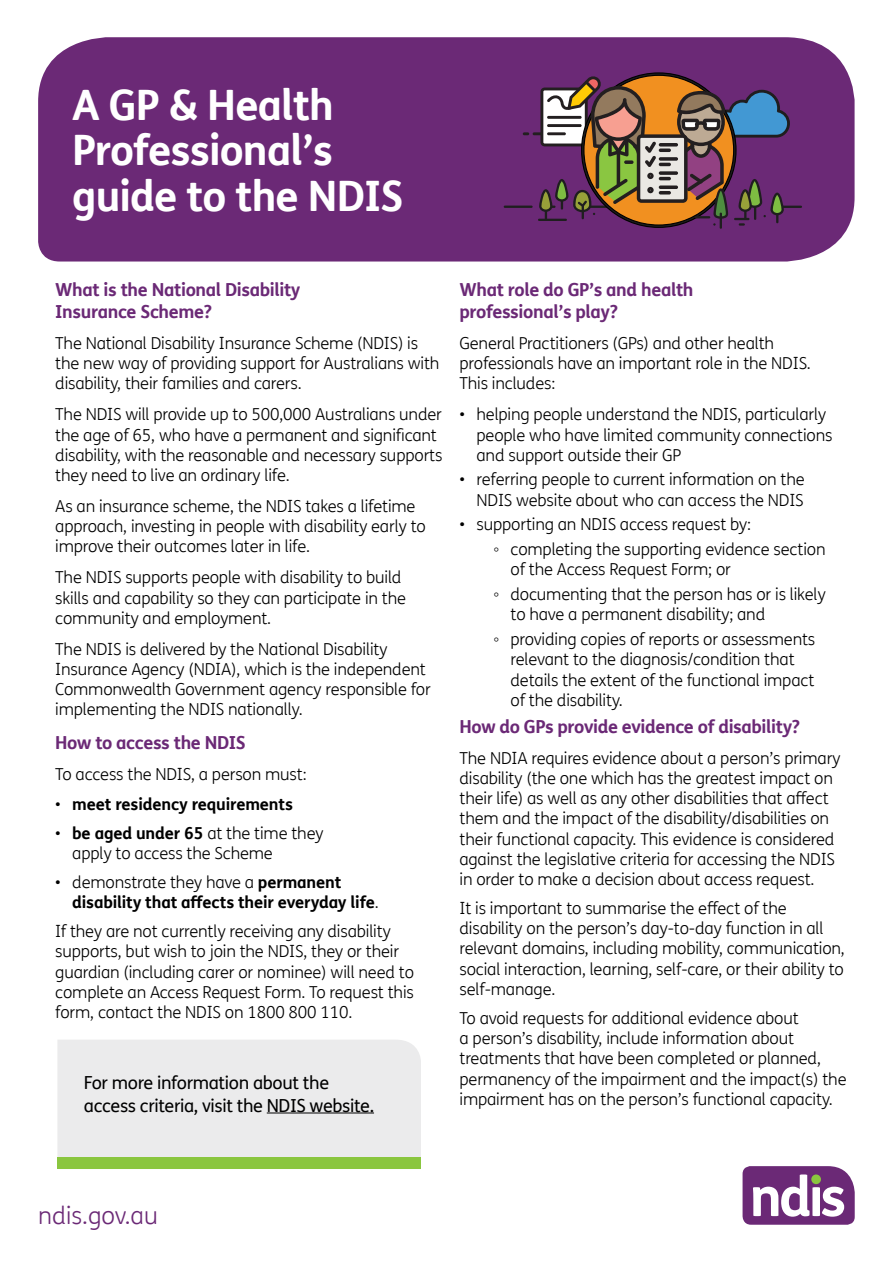
<style>
.page{position:relative;width:893px;height:1263px;background:#fff}
.page>*{position:absolute;margin:0;border:0;box-sizing:border-box;transform-origin:0 0}
.t1{font:700 42px/45.3px "FS Me Pro";letter-spacing:-.02em;color:#fff}
.t2{font:300 24px "FS Me Pro";color:#6b2976}
.t3{font:700 18px/22.5px "FS Me Pro";letter-spacing:-.02em;color:#6b2976}
.Text__plain{font:18px/22.5px "FS Me Pro";letter-spacing:-.02em;color:#000}
.Text__plain-2{font:300 16.5px/20.2px "FS Me Pro";letter-spacing:-.01em;color:#000}
.t4{font:700 16.5px/20.2px "FS Me Pro";letter-spacing:-.01em;color:#000}
.s1{font-weight:300}
.s2{font-weight:700}
.s3{font-family:"Arial";font-weight:400}
</style>
<div class="page">
<div style="left:38px;top:37px;width:817px;height:224px;background:#6b2976"></div>
<div style="left:57px;top:1040px;width:364px;height:117px;background:#ebebec"></div>
<div style="left:57px;top:1157px;width:364px;height:12px;background:#8ac63f"></div>
<svg style="left:743px;top:1166px;width:112px;height:59px"></svg>
<div style="left:811px;top:1174px;width:10px;height:10px;background:#8ac63f;border-radius:50%"></div>
<hr style="left:779px;top:206px;width:23px;height:2px;background:#1f1e1f">
<hr style="left:533px;top:132px;width:21px;height:3px;background:#231f20">
<svg style="left:523px;top:132px;width:6px;height:3px"></svg>
<hr style="left:504px;top:206px;width:29px;height:2px;background:#1f1e1f">
<hr style="left:538px;top:219px;width:29px;height:2px;background:#1f1e1f">
<svg style="left:539px;top:72px;width:251px;height:157px;background:#815e63"></svg>
<hr style="left:267px;top:1112px;width:107px;height:1px;background:#000">
<h1 class="t1" style="left:72px;top:80px;width:333px">A GP &amp; Health<br>Professional’s guide to the NDIS</h1>
<h2 class="t3" style="left:55px;top:277px;width:247px">What is the National Disability<br>Insurance Scheme?</h2>
<p class="Text__plain-2" style="left:55px;top:333px;width:386px">The National Disability Insurance Scheme (NDIS) is the new way of providing support for Australians with disability, their families and carers.</p>
<p class="Text__plain-2" style="left:55px;top:404px;width:389px">The NDIS will provide up to 500,000 Australians under the age of 65, who have a permanent and significant disability, with the reasonable and necessary supports they need to live an ordinary life.</p>
<p class="Text__plain-2" style="left:55px;top:496px;width:372px">As an insurance scheme, the NDIS takes a lifetime approach, investing in people with disability early to improve their outcomes later in life.</p>
<p class="Text__plain-2" style="left:55px;top:567px;width:352px">The NDIS supports people with disability to build skills and capability so they can participate in the community and employment.</p>
<p class="Text__plain-2" style="left:55px;top:638px;width:377px">The NDIS is delivered by the National Disability Insurance Agency (NDIA), which is the independent Commonwealth Government agency responsible for implementing the NDIS nationally.</p>
<h2 class="t3" style="left:55px;top:730px;width:192px">How to access the NDIS</h2>
<p class="Text__plain-2" style="left:55px;top:763px;width:253px">To access the NDIS, a person must:</p>
<p class="t4" style="left:55px;top:794px;width:239px"><span class="s1">•</span> meet residency requirements</p>
<p class="Text__plain-2" style="left:72px;top:823px;width:253px;text-indent:-17px">• <span class="s2">be aged under 65</span> at the time they apply to access the Scheme</p>
<p class="t4" style="left:72px;top:871px;width:308px;text-indent:-17px"><span class="s1">• demonstrate they have a</span> permanent disability that affects their everyday life<span class="s1">.</span></p>
<p class="Text__plain-2" style="left:55px;top:921px;width:360px">If they are not currently receiving any disability supports, but wish to join the NDIS, they or their guardian (including carer or nominee) will need to complete an Access Request Form. To request this form, contact the NDIS on 1800 800 110.</p>
<p class="Text__plain" style="left:84px;top:1071px;width:292px">For more information about the access criteria, visit the NDIS website.</p>
<h2 class="t3" style="left:459px;top:277px;width:235px">What role do GP’s and health professional’s play?</h2>
<p class="Text__plain-2" style="left:459px;top:333px;width:353px">General Practitioners (GPs) and other health professionals have an important role in the NDIS.<br>This includes:</p>
<p class="Text__plain-2" style="left:476px;top:404px;width:357px;text-indent:-17px">• helping people understand the NDIS, particularly people who have limited community connections and support outside their GP</p>
<p class="Text__plain-2" style="left:459px;top:469px;width:347px;text-align:right">• referring people to current information on the<br>NDIS website about who can access the NDIS</p>
<p class="Text__plain-2" style="left:459px;top:514px;width:293px">• supporting an NDIS access request by:</p>
<p class="Text__plain-2" style="left:511px;top:538px;width:317px;text-indent:-17px"><span class="s3">◦</span> completing the supporting evidence section of the Access Request Form; or</p>
<p class="Text__plain-2" style="left:511px;top:583px;width:317px;text-indent:-17px"><span class="s3">◦</span> documenting that the person has or is likely to have a permanent disability; and</p>
<p class="Text__plain-2" style="left:511px;top:628px;width:306px;text-indent:-17px"><span class="s3">◦</span> providing copies of reports or assessments relevant to the diagnosis/condition that details the extent of the functional impact of the disability.</p>
<h2 class="t3" style="left:459px;top:714px;width:342px">How do GPs provide evidence of disability?</h2>
<p class="Text__plain-2" style="left:459px;top:747px;width:383px">The NDIA requires evidence about a person’s primary disability (the one which has the greatest impact on their life) as well as any other disabilities that affect them and the impact of the disability/disabilities on their functional capacity. This evidence is considered against the legislative criteria for accessing the NDIS in order to make a decision about access request.</p>
<p class="Text__plain-2" style="left:459px;top:898px;width:387px">It is important to summarise the effect of the disability on the person’s day-to-day function in all relevant domains, including mobility, communication, social interaction, learning, self-care, or their ability to self-manage.</p>
<p class="Text__plain-2" style="left:459px;top:1007px;width:389px">To avoid requests for additional evidence about<br>a person’s disability, include information about treatments that have been completed or planned, permanency of the impairment and the impact(s) the impairment has on the person’s functional capacity.</p>
<h2 class="t2" style="left:38px;top:1199px;width:121px">ndis.gov.au</h2>
</div>
